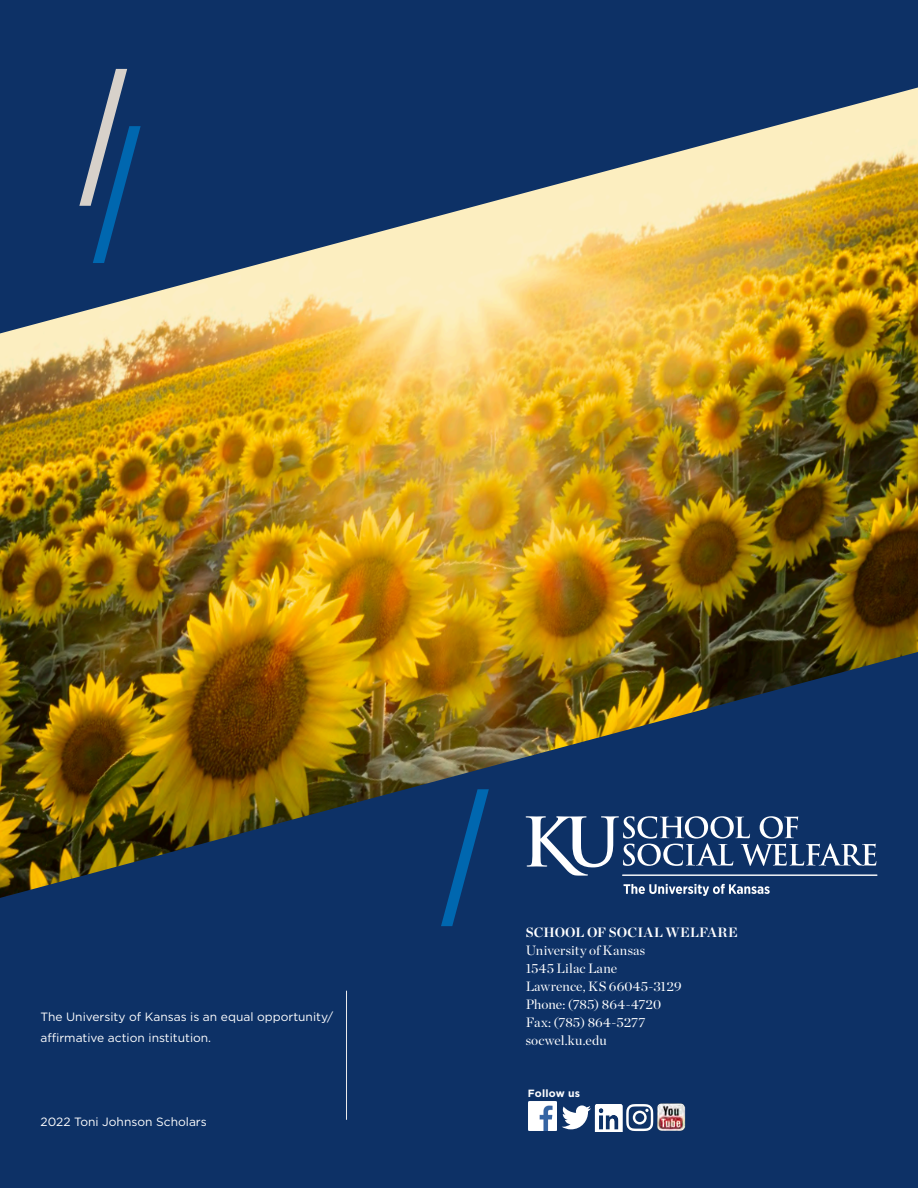
<style>
.page{position:relative;width:918px;height:1188px;background:#0d3166}
.page>*{position:absolute;margin:0;border:0;box-sizing:border-box;transform-origin:0 0}
.CONTACT{font:13.5px "Chronicle Display";letter-spacing:.01em;color:#fff}
.CONTACT_Header{font:700 13.5px "Chronicle Display";letter-spacing:.01em;color:#fff}
.Disclaimers{font:12px/21px "Gotham";color:#fff}
.CONTACT_Social{font:700 10.5px "Gotham";letter-spacing:.02em;color:#fff}
</style>
<div class="page">
<hr style="left:346px;top:991px;width:1px;height:129px;background:#ececee">
<svg style="left:111px;top:69px;width:17px;height:18px"></svg>
<svg style="left:441px;top:898px;width:19px;height:28px"></svg>
<img style="left:528px;top:1102px;width:29px;height:28px">
<svg style="left:562px;top:1104px;width:91px;height:28px"></svg>
<img style="left:657px;top:1103px;width:29px;height:28px">
<img style="left:0;top:87px;width:918px;height:811px">
<p class="Disclaimers" style="left:40px;top:1006px;width:294px">The University of Kansas is an equal opportunity/ affirmative action institution.</p>
<p class="Disclaimers" style="left:40px;top:1111px;width:168px">2022 Toni Johnson Scholars</p>
<p class="CONTACT_Header" style="left:526px;top:921px;width:214px">SCHOOL OF SOCIAL WELFARE</p>
<p class="CONTACT" style="left:526px;top:940px;width:121px">University of Kansas</p>
<p class="CONTACT" style="left:526px;top:958px;width:93px">1545 Lilac Lane</p>
<p class="CONTACT" style="left:526px;top:976px;width:157px">Lawrence, KS 66045-3129</p>
<p class="CONTACT" style="left:526px;top:994px;width:137px">Phone: (785) 864-4720</p>
<p class="CONTACT" style="left:526px;top:1012px;width:121px">Fax: (785) 864-5277</p>
<p class="CONTACT" style="left:526px;top:1030px;width:83px">socwel.ku.edu</p>
<p class="CONTACT_Social" style="left:528px;top:1086px;width:54px">Follow us</p>
</div>
